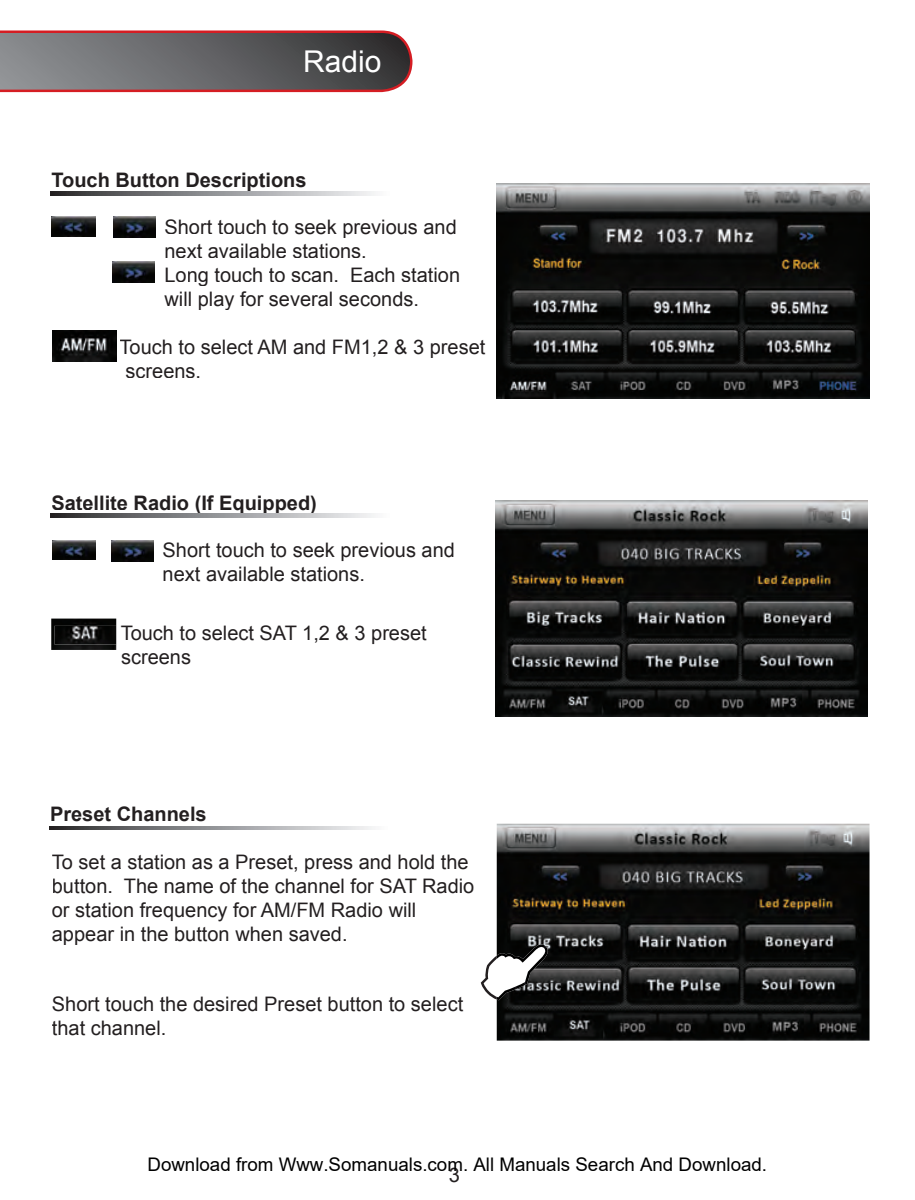
<style>
.page{position:relative;width:915px;height:1200px;background:#fff}
.page>*{position:absolute;margin:0;border:0;box-sizing:border-box;transform-origin:0 0}
.t1{font:30px "Arial";color:#fff}
.t2{font:20px/24px "Arial";color:#231f20}
.t3{font:700 20px "Arial";color:#231f20}
.t4{font:18.75px "Arial";color:#000}
</style>
<div class="page">
<img style="left:495px;top:500px;width:373px;height:216px">
<img style="left:497px;top:824px;width:373px;height:217px">
<img style="left:52px;top:216px;width:43px;height:20px">
<img style="left:113px;top:217px;width:43px;height:21px">
<img style="left:52px;top:330px;width:65px;height:32px">
<img style="left:497px;top:183px;width:373px;height:216px">
<img style="left:51px;top:619px;width:65px;height:31px">
<img style="left:54px;top:626px;width:62px;height:18px">
<img style="left:112px;top:262px;width:43px;height:21px">
<img style="left:53px;top:540px;width:43px;height:20px">
<img style="left:112px;top:541px;width:42px;height:20px">
<svg style="left:0;top:30px;width:413px;height:62px;background:#6f6164"></svg>
<svg style="left:51px;top:191px;width:324px;height:4px"></svg>
<svg style="left:51px;top:514px;width:324px;height:4px"></svg>
<svg style="left:49px;top:826px;width:324px;height:4px"></svg>
<svg style="left:480px;top:930px;width:72px;height:75px"></svg>
<h1 class="t1" style="left:303px;top:42px;width:80px">Radio</h1>
<p class="t3" style="left:51px;top:167px;width:257px">Touch Button Descriptions</p>
<p class="t2" style="left:165px;top:215px;width:297px">Short touch to seek previous and next available stations.<br>Long touch to scan. Each station will play for several seconds.</p>
<p class="t2" style="left:120px;top:335px;width:367px">Touch to select AM and FM1,2 &amp; 3 preset screens.</p>
<p class="t3" style="left:51px;top:489px;width:267px">Satellite Radio (If Equipped)</p>
<p class="t2" style="left:163px;top:538px;width:294px">Short touch to seek previous and next available stations.</p>
<p class="t2" style="left:121px;top:622px;width:308px">Touch to select SAT 1,2 &amp; 3 preset screens</p>
<p class="t3" style="left:50px;top:801px;width:158px">Preset Channels</p>
<p class="t2" style="left:52px;top:850px;width:424px">To set a station as a Preset, press and hold the button. The name of the channel for SAT Radio or station frequency for AM/FM Radio will appear in the button when saved.</p>
<p class="t2" style="left:52px;top:992px;width:413px">Short touch the desired Preset button to select that channel.</p>
<p class="t4" style="left:147px;top:1154px;width:621px">Download from Www.Somanuals.com. All Manuals Search And Download.</p>
<p class="t2" style="left:449px;top:1163px;width:13px">3</p>
</div>
